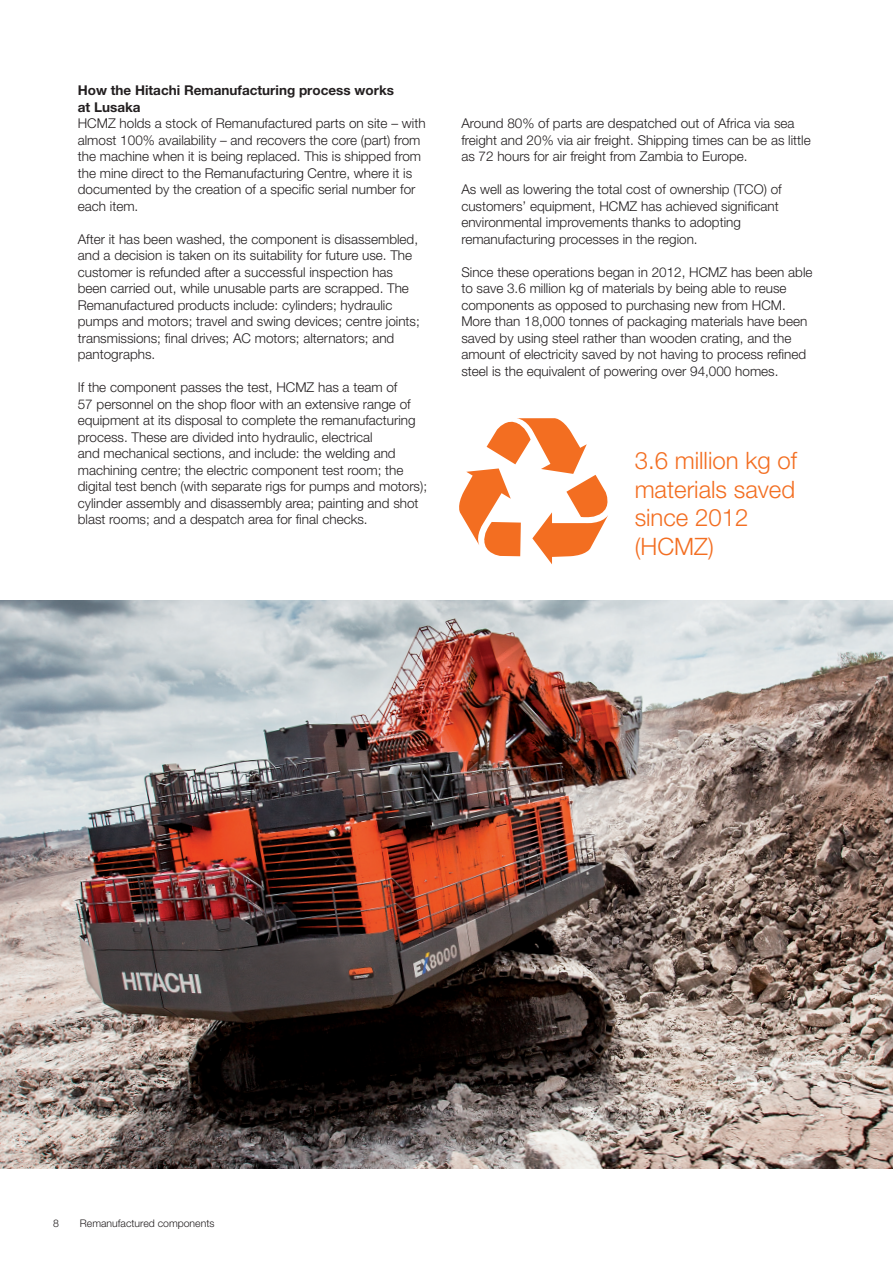
<style>
.page{position:relative;width:893px;height:1263px;background:#fff}
.page>*{position:absolute;margin:0;border:0;box-sizing:border-box;transform-origin:0 0}
.t1{font:300 24px/28.5px "Helvetica Neue LT Pro";color:#f36e21}
.t2{font:300 13.5px/16.5px "Helvetica Neue LT Pro";color:#231f20}
.t3{font:700 13.5px/16.5px "Helvetica Neue LT Pro";color:#231f20}
.t4{font:300 10.5px "Helvetica Neue LT Pro";color:#231f20}
</style>
<div class="page">
<img style="left:0;top:601px;width:893px;height:567px">
<svg style="left:459px;top:418px;width:149px;height:146px"></svg>
<p class="t3" style="left:78px;top:82px;width:318px">How the Hitachi Remanufacturing process works at Lusaka</p>
<p class="t2" style="left:78px;top:115px;width:349px">HCMZ holds a stock of Remanufactured parts on site – with almost 100% availability – and recovers the core (part) from the machine when it is being replaced. This is shipped from the mine direct to the Remanufacturing Centre, where it is documented by the creation of a specific serial number for each item.</p>
<p class="t2" style="left:78px;top:231px;width:344px">After it has been washed, the component is disassembled, and a decision is taken on its suitability for future use. The customer is refunded after a successful inspection has been carried out, while unusable parts are scrapped. The Remanufactured products include: cylinders; hydraulic pumps and motors; travel and swing devices; centre joints; transmissions; final drives; AC motors; alternators; and pantographs.</p>
<p class="t2" style="left:78px;top:379px;width:351px">If the component passes the test, HCMZ has a team of<br>57 personnel on the shop floor with an extensive range of equipment at its disposal to complete the remanufacturing process. These are divided into hydraulic, electrical<br>and mechanical sections, and include: the welding and machining centre; the electric component test room; the digital test bench (with separate rigs for pumps and motors); cylinder assembly and disassembly area; painting and shot blast rooms; and a despatch area for final checks.</p>
<p class="t2" style="left:461px;top:115px;width:351px">Around 80% of parts are despatched out of Africa via sea freight and 20% via air freight. Shipping times can be as little as 72 hours for air freight from Zambia to Europe.</p>
<p class="t2" style="left:461px;top:181px;width:322px">As well as lowering the total cost of ownership (TCO) of customers’ equipment, HCMZ has achieved significant environmental improvements thanks to adopting remanufacturing processes in the region.</p>
<p class="t2" style="left:461px;top:264px;width:353px">Since these operations began in 2012, HCMZ has been able to save 3.6 million kg of materials by being able to reuse components as opposed to purchasing new from HCM.<br>More than 18,000 tonnes of packaging materials have been saved by using steel rather than wooden crating, and the amount of electricity saved by not having to process refined steel is the equivalent of powering over 94,000 homes.</p>
<p class="t1" style="left:635px;top:446px;width:164px">3.6 million kg of</p>
<p class="t1" style="left:635px;top:474px;width:162px">materials saved</p>
<p class="t1" style="left:635px;top:503px;width:115px">since 2012 (HCMZ)</p>
<p class="t4" style="left:53px;top:1217px;width:7px">8</p>
<p class="t4" style="left:80px;top:1217px;width:136px">Remanufactured components</p>
</div>
